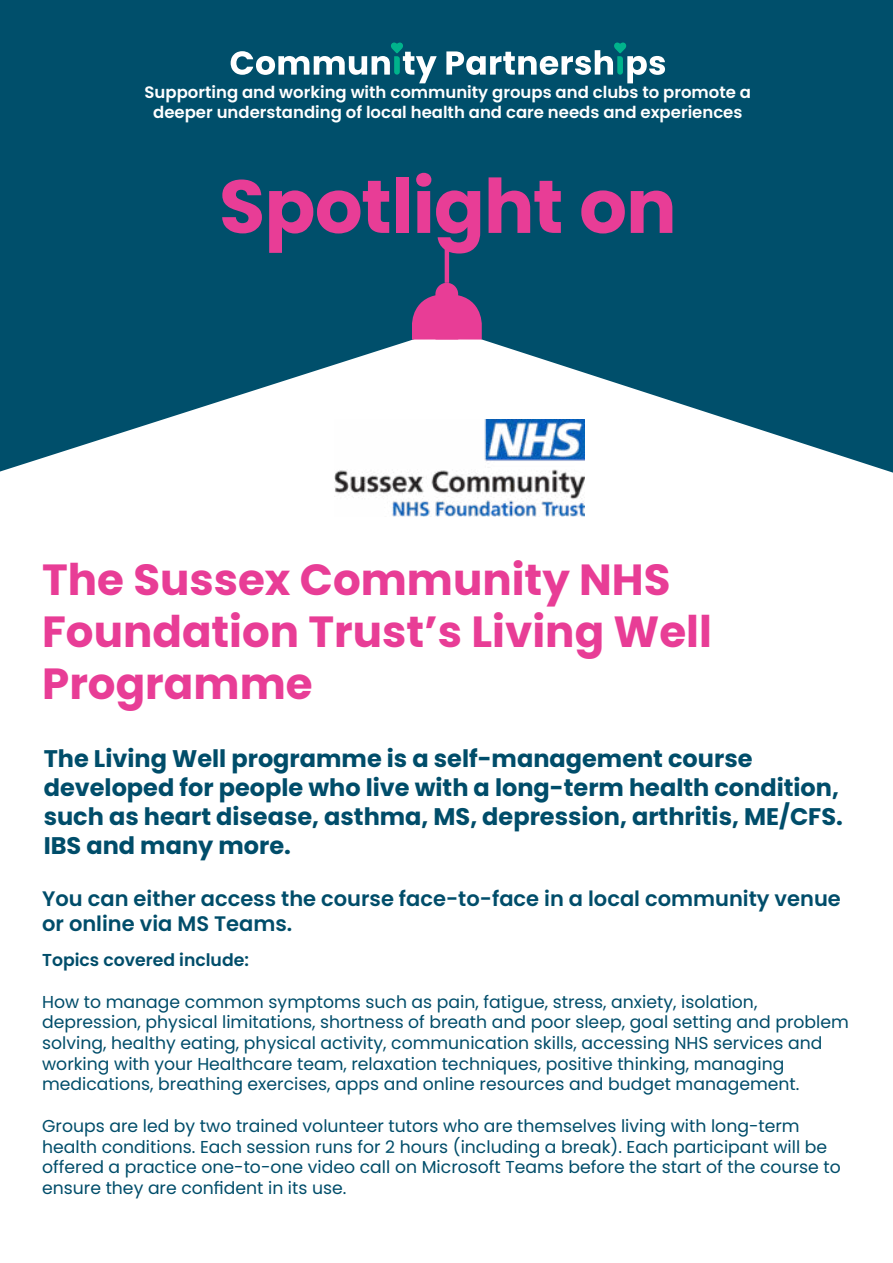
<style>
.page{position:relative;width:893px;height:1263px;background:#fff}
.page>*{position:absolute;margin:0;border:0;box-sizing:border-box;transform-origin:0 0}
.t1{font:700 75px "Poppins";letter-spacing:-.01em;color:#e83d96}
.t2{font:700 43.5px/52.3px "Poppins";color:#e83d96}
.t3{font:700 24px/28.8px "Poppins";color:#004d6a}
.t4{font:600 21px/25.2px "Poppins";color:#004d6a}
.t5{font:17.25px/20.7px "Poppins";color:#004d6a}
.t6{font:600 17.25px "Poppins";color:#004d6a}
.t7{font:600 16.5px/19.8px "Poppins";color:#fff;text-align:center}
</style>
<div class="page">
<div style="left:0;top:0;width:893px;height:534px;background:#004f6b"></div>
<svg style="left:456px;top:339px;width:437px;height:195px;fill:#fff"></svg>
<svg style="left:0;top:340px;width:456px;height:194px;fill:#fff"></svg>
<div style="left:435px;top:283px;width:23px;height:23px;background:#e83d96;border-radius:50%"></div>
<svg style="left:412px;top:294px;width:70px;height:46px"></svg>
<hr style="left:445px;top:246px;width:4px;height:37px;background:#e83d96">
<svg style="left:231px;top:42px;width:434px;height:41px"></svg>
<img style="left:335px;top:420px;width:249px;height:97px">
<p class="t7" style="left:145px;top:82px;width:608px">Supporting and working with community groups and clubs to promote a deeper understanding of local health and care needs and experiences</p>
<h1 class="t1" style="left:219px;top:163px;width:459px">Spotlight on</h1>
<h2 class="t2" style="left:42px;top:553px;width:671px">The Sussex Community NHS<br>Foundation Trust’s Living Well<br>Programme</h2>
<h3 class="t3" style="left:44px;top:744px;width:801px">The Living Well programme is a self-management course developed for people who live with a long-term health condition, such as heart disease, asthma, MS, depression, arthritis, ME/CFS.<br>IBS and many more.</h3>
<p class="t4" style="left:42px;top:886px;width:800px">You can either access the course face-to-face in a local community venue or online via MS Teams.</p>
<p class="t6" style="left:42px;top:950px;width:208px">Topics covered include:</p>
<p class="t5" style="left:42px;top:991px;width:808px">How to manage common symptoms such as pain, fatigue, stress, anxiety, isolation, depression, physical limitations, shortness of breath and poor sleep, goal setting and problem solving, healthy eating, physical activity, communication skills, accessing NHS services and working with your Healthcare team, relaxation techniques, positive thinking, managing medications, breathing exercises, apps and online resources and budget management.</p>
<p class="t5" style="left:42px;top:1115px;width:800px">Groups are led by two trained volunteer tutors who are themselves living with long-term health conditions. Each session runs for 2 hours (including a break). Each participant will be offered a practice one-to-one video call on Microsoft Teams before the start of the course to ensure they are confident in its use.</p>
</div>
